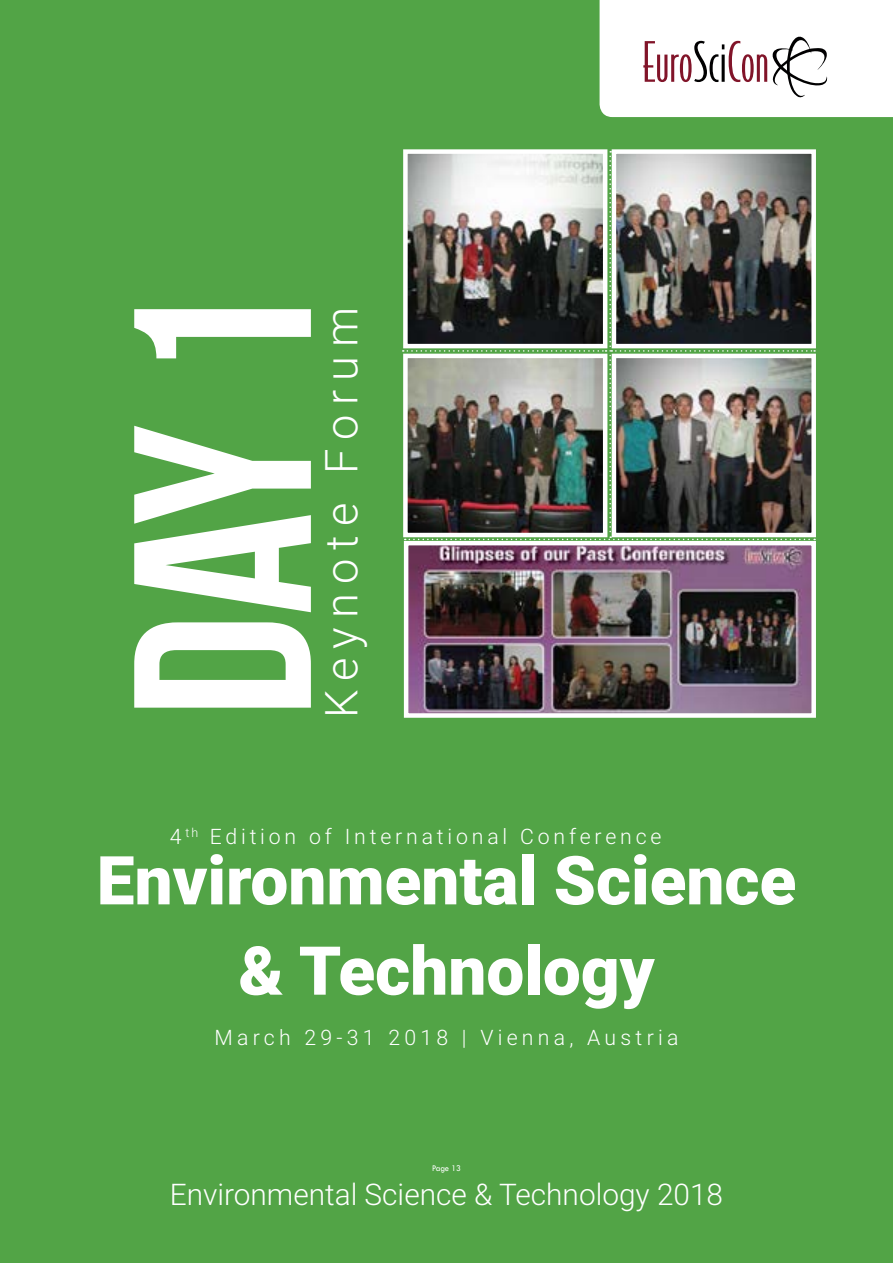
<style>
.page{position:relative;width:893px;height:1263px;background:#52a446}
.page>*{position:absolute;margin:0;border:0;box-sizing:border-box;transform-origin:0 0}
.t1{font:252.3px "Bebas Neue";color:#fff}
.t2{font:900 67.5px/90.3px "Roboto";color:#fff;text-align:center}
.t3{font:300 45.3px "Roboto";letter-spacing:.2em;color:#fff}
.t4{font:300 29.85px "Roboto";color:#fff}
.t5{font:300 21.3px "Roboto";letter-spacing:.18em;color:#fff}
.t6{font:300 21.3px "Roboto";letter-spacing:.2em;color:#fff}
.t7{font:9px "Tw Cen";letter-spacing:-.02em;color:#fff;scale:.95 1}
</style>
<div class="page">
<svg style="left:600px;top:0;width:293px;height:117px;background:#f3f0f0"></svg>
<img style="left:409px;top:546px;width:402px;height:167px">
<div style="left:404px;top:541px;width:412px;height:177px;border:4px solid #fff"></div>
<img style="left:403px;top:151px;width:412px;height:389px">
<h1 class="t1" style="left:85px;top:718px;width:434px;rotate:-90deg">Day 1</h1>
<h3 class="t3" style="left:310px;top:718px;width:412px;rotate:-90deg">Keynote Forum</h3>
<p class="t5" style="left:170px;top:822px;width:493px">4 <sup>th</sup> Edition of International Conference</p>
<h2 class="t2" style="left:97px;top:833px;width:701px">Environmental Science &amp; Technology</h2>
<p class="t6" style="left:214px;top:1023px;width:466px">March 29-31 2018 | Vienna, Austria</p>
<p class="t7" style="left:432px;top:1162px;width:32px">Page 13</p>
<p class="t4" style="left:170px;top:1174px;width:555px">Environmental Science &amp; Technology 2018</p>
</div>
